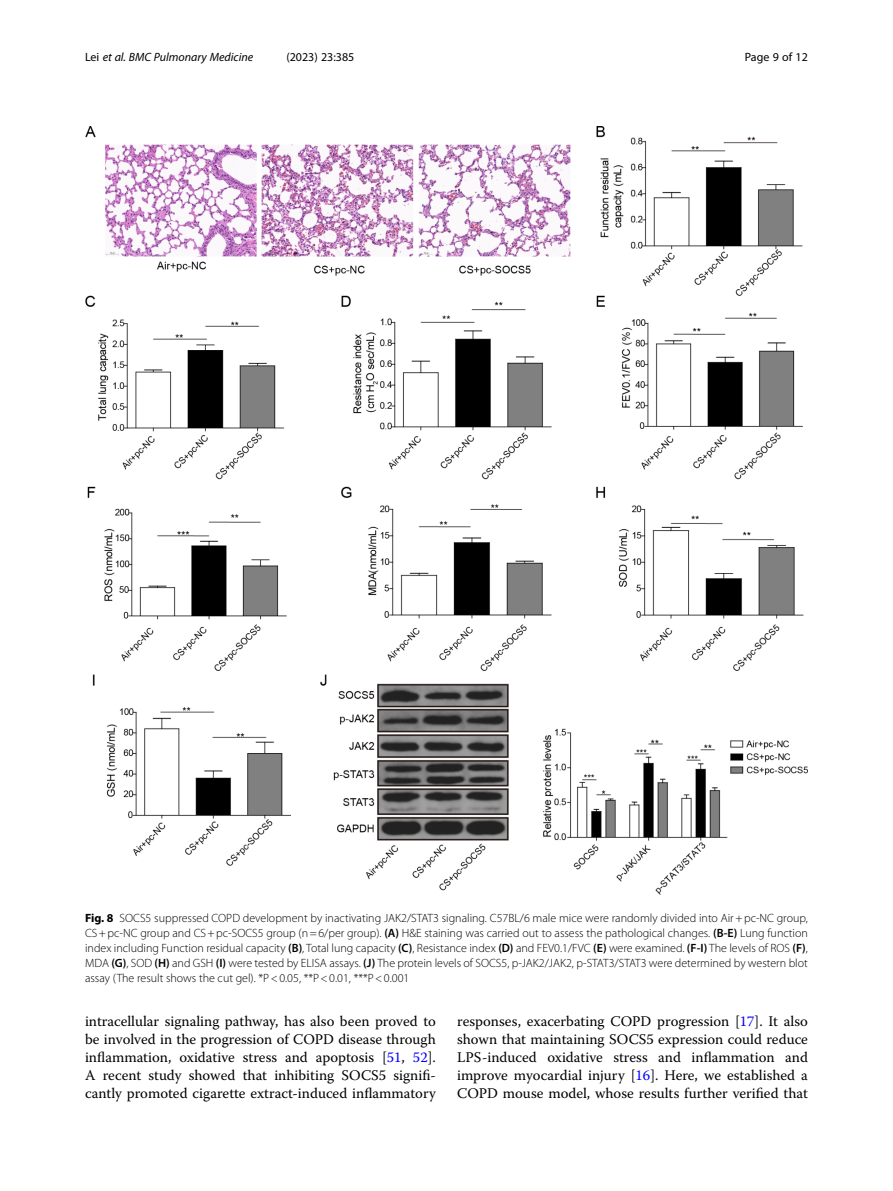
<style>
.page{position:relative;width:893px;height:1191px;background:#fff}
.page>*{position:absolute;margin:0;border:0;box-sizing:border-box;transform-origin:0 0}
.Body_Text_Indent{font:14.7px/18px "Warnock Pro";color:#000;text-align:justify}
.Figure_Caption{font:300 12px/15px "Myriad Pro";color:#000;text-align:justify}
.t1{font:italic 12px "Myriad Pro";color:#000}
.t2{font:12px "Myriad Pro";color:#000}
.s1{font-style:normal}
.s2{font-weight:700}
.s3{font-weight:600}
.s4{color:#00f}
</style>
<div class="page">
<img style="left:85px;top:126px;width:723px;height:769px">
<p class="t1" style="left:85px;top:50px;width:170px"><span class="s1">Lei</span> et al. BMC Pulmonary Medicine</p>
<p class="t2" style="left:286px;top:50px;width:70px">(2023) 23:385</p>
<p class="t2" style="left:745px;top:50px;width:65px">Page 9 of 12</p>
<p class="Figure_Caption" style="left:85px;top:910px;width:724px"><span class="s2">Fig. 8</span> SOCS5 suppressed COPD development by inactivating JAK2/STAT3 signaling. C57BL/6 male mice were randomly divided into Air+pc-NC group, CS+pc-NC group and CS+pc-SOCS5 group (n=6/per group). <span class="s3">(A)</span> H&amp;E staining was carried out to assess the pathological changes. <span class="s3">(B-E)</span> Lung function index including Function residual capacity <span class="s3">(B)</span>, Total lung capacity <span class="s3">(C)</span>, Resistance index <span class="s3">(D)</span> and FEV0.1/FVC <span class="s3">(E)</span> were examined. <span class="s3">(F-I)</span> The levels of ROS <span class="s3">(F)</span>, MDA <span class="s3">(G)</span>, SOD <span class="s3">(H)</span> and GSH <span class="s3">(I)</span> were tested by ELISA assays. <span class="s3">(J)</span> The protein levels of SOCS5, p-JAK2/JAK2, p-STAT3/STAT3 were determined by western blot assay (The result shows the cut gel). *P&lt;0.05, **P&lt;0.01, ***P&lt;0.001</p>
<p class="Body_Text_Indent" style="left:85px;top:1012px;width:352px">intracellular signaling pathway, has also been proved to be involved in the progression of COPD disease through inflammation, oxidative stress and apoptosis [<span class="s4">51</span>, <span class="s4">52</span>].<br>A recent study showed that inhibiting SOCS5 signifi&shy;cantly promoted cigarette extract-induced inflammatory</p>
<p class="Body_Text_Indent" style="left:457px;top:1012px;width:352px">responses, exacerbating COPD progression [<span class="s4">17</span>]. It also shown that maintaining SOCS5 expression could reduce LPS-induced oxidative stress and inflammation and improve myocardial injury [<span class="s4">16</span>]. Here, we established a COPD mouse model, whose results further verified that</p>
</div>
